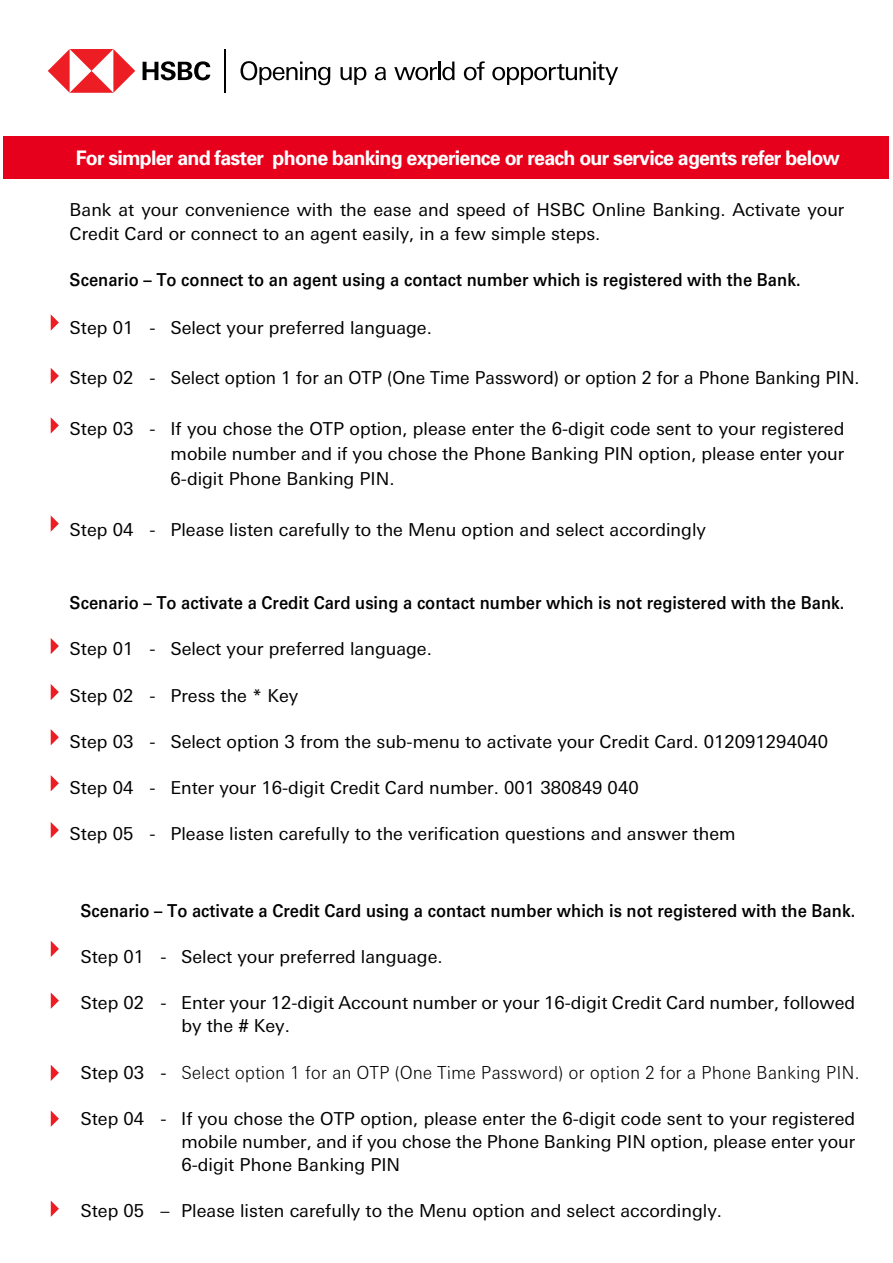
<style>
.page{position:relative;width:893px;height:1263px;background:#fff}
.page>*{position:absolute;margin:0;border:0;box-sizing:border-box;transform-origin:0 0}
.t1{font:700 20.1px "Univers";letter-spacing:-.04em;color:#fff}
.t2{font:17.85px/23.1px "Univers Nextfor HSBC";color:#000}
.t3{font:600 17.85px "Univers";color:#000;scale:.93 1}
.t4{font:300 17.85px "Univers Nextfor HSBC";color:#000;scale:.95 1}
</style>
<div class="page">
<svg style="left:51px;top:941px;width:8px;height:16px"></svg>
<svg style="left:51px;top:993px;width:8px;height:16px"></svg>
<svg style="left:51px;top:1065px;width:8px;height:16px"></svg>
<svg style="left:51px;top:1111px;width:8px;height:16px"></svg>
<svg style="left:51px;top:1201px;width:8px;height:16px"></svg>
<svg style="left:143px;top:61px;width:67px;height:19px"></svg>
<svg style="left:48px;top:49px;width:87px;height:44px"></svg>
<hr style="left:225px;top:49px;width:1px;height:44px;background:#000">
<svg style="left:240px;top:61px;width:90px;height:24px"></svg>
<svg style="left:341px;top:67px;width:25px;height:18px"></svg>
<svg style="left:375px;top:67px;width:11px;height:13px"></svg>
<svg style="left:394px;top:62px;width:60px;height:18px"></svg>
<svg style="left:464px;top:61px;width:21px;height:19px"></svg>
<svg style="left:492px;top:62px;width:126px;height:23px"></svg>
<svg style="left:51px;top:314px;width:8px;height:17px"></svg>
<svg style="left:51px;top:368px;width:8px;height:16px"></svg>
<svg style="left:51px;top:417px;width:8px;height:16px"></svg>
<svg style="left:51px;top:516px;width:8px;height:16px"></svg>
<svg style="left:51px;top:638px;width:8px;height:16px"></svg>
<svg style="left:51px;top:684px;width:8px;height:16px"></svg>
<svg style="left:51px;top:729px;width:8px;height:16px"></svg>
<svg style="left:51px;top:775px;width:8px;height:16px"></svg>
<svg style="left:51px;top:822px;width:8px;height:16px"></svg>
<div style="left:4px;top:136px;width:885px;height:43px;background:#e6001c"></div>
<p class="t1" style="left:76px;top:145px;width:766px">For simpler and faster phone banking experience or reach our service agents refer below</p>
<p class="t2" style="left:70px;top:197px;width:776px">Bank at your convenience with the ease and speed of HSBC Online Banking. Activate your<br>Credit Card or connect to an agent easily, in a few simple steps.</p>
<p class="t3" style="left:70px;top:269px;width:788px">Scenario – To connect to an agent using a contact number which is registered with the Bank.</p>
<p class="t2" style="left:70px;top:315px;width:364px">Step 01 - Select your preferred language.</p>
<p class="t2" style="left:70px;top:365px;width:791px">Step 02 - Select option 1 for an OTP (One Time Password) or option 2 for a Phone Banking PIN.</p>
<p class="t2" style="left:171px;top:415px;width:675px;line-height:25.2px;text-align:justify;text-indent:-101px">Step 03 - If you chose the OTP option, please enter the 6-digit code sent to your registered mobile number and if you chose the Phone Banking PIN option, please enter your 6-digit Phone Banking PIN.</p>
<p class="t2" style="left:70px;top:517px;width:638px">Step 04 - Please listen carefully to the Menu option and select accordingly</p>
<p class="t3" style="left:70px;top:592px;width:835px">Scenario – To activate a Credit Card using a contact number which is not registered with the Bank.</p>
<p class="t2" style="left:70px;top:636px;width:364px">Step 01 - Select your preferred language.</p>
<p class="t2" style="left:70px;top:682px;width:230px">Step 02 - Press the * Key</p>
<p class="t2" style="left:70px;top:729px;width:760px">Step 03 - Select option 3 from the sub-menu to activate your Credit Card. 012091294040</p>
<p class="t2" style="left:70px;top:775px;width:571px">Step 04 - Enter your 16-digit Credit Card number. 001 380849 040</p>
<p class="t2" style="left:70px;top:821px;width:668px">Step 05 - Please listen carefully to the verification questions and answer them</p>
<p class="t3" style="left:80px;top:900px;width:835px">Scenario – To activate a Credit Card using a contact number which is not registered with the Bank.</p>
<p class="t2" style="left:80px;top:944px;width:364px">Step 01 - Select your preferred language.</p>
<p class="t2" style="left:181px;top:990px;width:675px;text-indent:-101px">Step 02 - Enter your 12-digit Account number or your 16-digit Credit Card number, followed by the # Key.</p>
<p class="t2" style="left:80px;top:1059px;width:87px">Step 03 -</p>
<p class="t4" style="left:181px;top:1066px;width:715px;rotate:-1deg">Select option 1 for an OTP (One Time Password) or option 2 for a Phone Banking PIN.</p>
<p class="t2" style="left:181px;top:1106px;width:675px;text-align:justify;text-indent:-101px">Step 04 - If you chose the OTP option, please enter the 6-digit code sent to your registered mobile number, and if you chose the Phone Banking PIN option, please enter your 6-digit Phone Banking PIN</p>
<p class="t2" style="left:80px;top:1198px;width:643px">Step 05 – Please listen carefully to the Menu option and select accordingly.</p>
</div>
